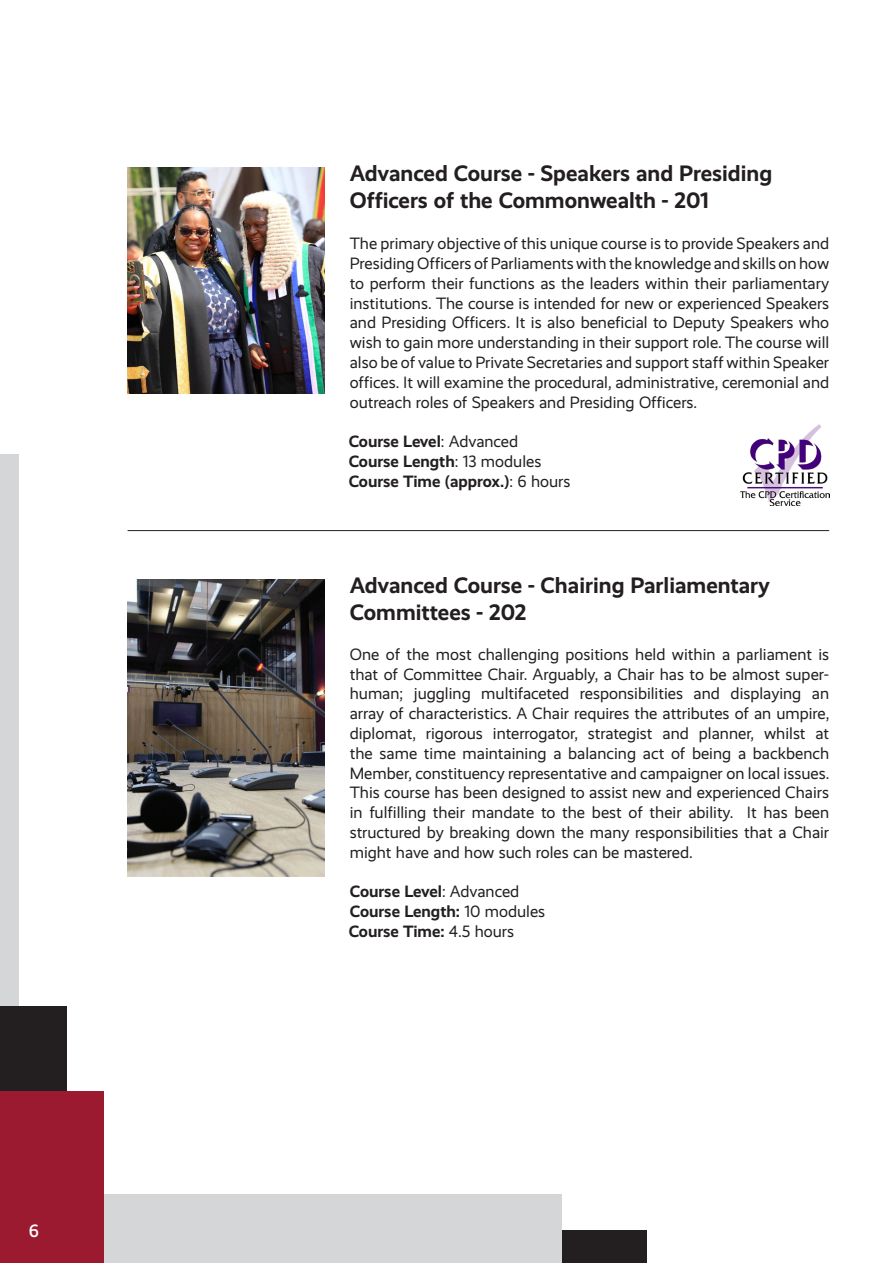
<style>
.page{position:relative;width:893px;height:1263px;background:#fff}
.page>*{position:absolute;margin:0;border:0;box-sizing:border-box;transform-origin:0 0}
.t1{font:700 22.5px/27px "Realist";color:#231f20}
.t2{font:500 18px "Realist";color:#fff}
.t3{font:16.5px/19.8px "Realist";color:#231f20;text-align:justify}
.t4{font:700 16.5px "Realist";color:#231f20}
.s1{font-weight:400}
</style>
<div class="page">
<div style="left:420px;top:1230px;width:226px;height:33px;background:#231f20"></div>
<div style="left:0;top:454px;width:19px;height:740px;background:#d5d6d8"></div>
<div style="left:34px;top:1194px;width:527px;height:69px;background:#d5d6d8"></div>
<div style="left:0;top:1006px;width:67px;height:257px;background:#231f20"></div>
<div style="left:0;top:1091px;width:104px;height:172px;background:#9c1a30"></div>
<hr style="left:128px;top:530px;width:701px;height:1px;background:#231f20">
<img style="left:128px;top:579px;width:196px;height:298px">
<img style="left:128px;top:168px;width:196px;height:225px">
<img style="left:741px;top:424px;width:88px;height:81px">
<p class="t2" style="left:29px;top:1220px;width:12px">6</p>
<p class="t1" style="left:350px;top:160px;width:424px">Advanced Course - Speakers and Presiding<br>Officers of the Commonwealth - 201</p>
<p class="t3" style="left:350px;top:234px;width:481px">The primary objective of this unique course is to provide Speakers and Presiding Officers of Parliaments with the knowledge and skills on how to perform their functions as the leaders within their parliamentary institutions. The course is intended for new or experienced Speakers and Presiding Officers. It is also beneficial to Deputy Speakers who wish to gain more understanding in their support role. The course will also be of value to Private Secretaries and support staff within Speaker offices. It will examine the procedural, administrative, ceremonial and outreach roles of Speakers and Presiding Officers.</p>
<p class="t4" style="left:349px;top:432px;width:171px">Course Level<span class="s1">: Advanced</span></p>
<p class="t4" style="left:349px;top:452px;width:194px">Course Length<span class="s1">: 13 modules</span></p>
<p class="t4" style="left:349px;top:472px;width:223px">Course Time (approx.)<span class="s1">: 6 hours</span></p>
<p class="t1" style="left:350px;top:572px;width:422px">Advanced Course - Chairing Parliamentary<br>Committees - 202</p>
<p class="t3" style="left:350px;top:644px;width:481px">One of the most challenging positions held within a parliament is that of Committee Chair. Arguably, a Chair has to be almost super&shy;human; juggling multifaceted responsibilities and displaying an array of characteristics. A Chair requires the attributes of an umpire, diplomat, rigorous interrogator, strategist and planner, whilst at the same time maintaining a balancing act of being a backbench Member, constituency representative and campaigner on local issues.<br>This course has been designed to assist new and experienced Chairs in fulfilling their mandate to the best of their ability. It has been structured by breaking down the many responsibilities that a Chair might have and how such roles can be mastered.</p>
<p class="t4" style="left:350px;top:882px;width:171px">Course Level<span class="s1">: Advanced</span></p>
<p class="t4" style="left:350px;top:902px;width:197px">Course Length: <span class="s1">10 modules</span></p>
<p class="t4" style="left:349px;top:922px;width:167px">Course Time: <span class="s1">4.5 hours</span></p>
</div>
